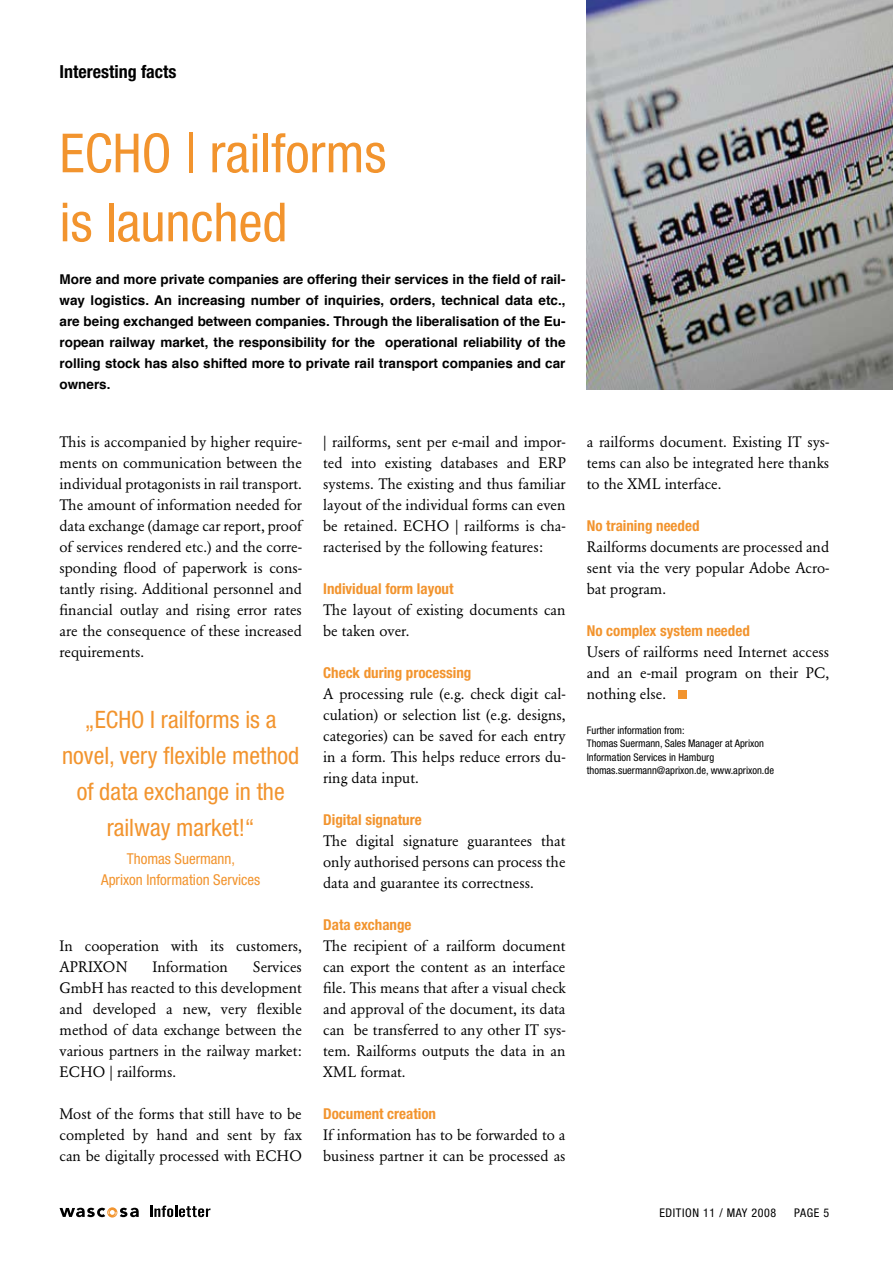
<style>
.page{position:relative;width:893px;height:1263px;background:#fff}
.page>*{position:absolute;margin:0;border:0;box-sizing:border-box;transform-origin:0 0}
.t1{font:condensed 54px/69px "Helvetica Neue";color:#f2942e}
.t2{font:condensed 24px/36px "Helvetica Neue";color:#f2942e;text-align:center}
.t3{font:700 condensed 18px "Helvetica Neue";color:#000}
.t4{font:15px/21px "Garamond BE";color:#000;text-align:justify}
.t5{font:700 condensed 15px "Helvetica Neue";color:#f2942e}
.t6{font:condensed 15px/21px "Helvetica Neue";color:#f2942e;text-align:center}
.t7{font:700 13.5px/21px "Helvetica";color:#000;text-align:justify}
.t8{font:condensed 12px "Helvetica Neue";letter-spacing:.05em;color:#000}
.t9{font:condensed 10.5px/13.5px "Helvetica Neue";color:#000}
</style>
<div class="page">
<svg style="left:150px;top:1205px;width:60px;height:12px"></svg>
<svg style="left:60px;top:1208px;width:79px;height:9px"></svg>
<div style="left:678px;top:691px;width:9px;height:8px;background:#f2942e"></div>
<img style="left:587px;top:0;width:306px;height:389px">
<p class="t3" style="left:60px;top:60px;width:118px">Interesting facts</p>
<h1 class="t1" style="left:60px;top:118px;width:328px">ECHO | railforms is launched</h1>
<p class="t7" style="left:60px;top:268px;width:507px">More and more private companies are offering their services in the field of rail&shy;way logistics. An increasing number of inquiries, orders, technical data etc., are being exchanged between companies. Through the liberalisation of the Eu&shy;ropean railway market, the responsibility for the operational reliability of the rolling stock has also shifted more to private rail transport companies and car owners.</p>
<p class="t4" style="left:60px;top:431px;width:244px">This is accompanied by higher require&shy;ments on communication between the individual protagonists in rail transport.<br>The amount of information needed for data exchange (damage car report, proof of services rendered etc.) and the corre&shy;sponding flood of paperwork is cons&shy;tantly rising. Additional personnel and financial outlay and rising error rates are the consequence of these increased requirements.</p>
<h2 class="t2" style="left:62px;top:701px;width:239px">„ECHO I railforms is a novel, very flexible method of data exchange in the railway market!“</h2>
<p class="t6" style="left:101px;top:848px;width:161px">Thomas Suermann,<br>Aprixon Information Services</p>
<p class="t4" style="left:60px;top:935px;width:244px">In cooperation with its customers,<br>APRIXON</p>
<p class="t4" style="left:152px;top:956px;width:77px">Information</p>
<p class="t4" style="left:60px;top:956px;width:244px;text-indent:193px">Services GmbH has reacted to this development and developed a new, very flexible method of data exchange between the various partners in the railway market:<br>ECHO | railforms.</p>
<p class="t4" style="left:60px;top:1103px;width:244px">Most of the forms that still have to be completed by hand and sent by fax can be digitally processed with ECHO</p>
<p class="t4" style="left:323px;top:431px;width:244px">| railforms, sent per e-mail and impor&shy;ted into existing databases and ERP systems. The existing and thus familiar layout of the individual forms can even be retained. ECHO | railforms is cha&shy;racterised by the following features:</p>
<p class="t5" style="left:323px;top:580px;width:132px">Individual form layout</p>
<p class="t4" style="left:323px;top:599px;width:244px">The layout of existing documents can be taken over.</p>
<p class="t5" style="left:323px;top:664px;width:150px">Check during processing</p>
<p class="t4" style="left:323px;top:683px;width:244px">A processing rule (e.g. check digit cal&shy;culation) or selection list (e.g. designs, categories) can be saved for each entry in a form. This helps reduce errors du&shy;ring data input.</p>
<p class="t5" style="left:323px;top:811px;width:100px">Digital signature</p>
<p class="t4" style="left:323px;top:830px;width:244px">The digital signature guarantees that only authorised persons can process the data and guarantee its correctness.</p>
<p class="t5" style="left:323px;top:916px;width:90px">Data exchange</p>
<p class="t4" style="left:323px;top:935px;width:244px">The recipient of a railform document can export the content as an interface file. This means that after a visual check and approval of the document, its data can be transferred to any other IT sys&shy;tem. Railforms outputs the data in an XML format.</p>
<p class="t5" style="left:323px;top:1105px;width:114px">Document creation</p>
<p class="t4" style="left:323px;top:1124px;width:244px">If information has to be forwarded to a business partner it can be processed as</p>
<p class="t4" style="left:587px;top:431px;width:244px">a railforms document. Existing IT sys&shy;tems can also be integrated here thanks to the XML interface.</p>
<p class="t5" style="left:587px;top:517px;width:114px">No training needed</p>
<p class="t4" style="left:587px;top:536px;width:244px">Railforms documents are processed and sent via the very popular Adobe Acro&shy;bat program.</p>
<p class="t5" style="left:587px;top:622px;width:165px">No complex system needed</p>
<p class="t4" style="left:587px;top:641px;width:244px">Users of railforms need Internet access and an e-mail program on their PC, nothing else.</p>
<p class="t9" style="left:587px;top:723px;width:189px">Further information from:<br>Thomas Suermann, Sales Manager at Aprixon Information Services in Hamburg thomas.suermann@aprixon.de, www.aprixon.de</p>
<p class="t8" style="left:659px;top:1206px;width:118px">EDITION 11 / MAY 2008</p>
<p class="t8" style="left:794px;top:1206px;width:36px">PAGE 5</p>
</div>
